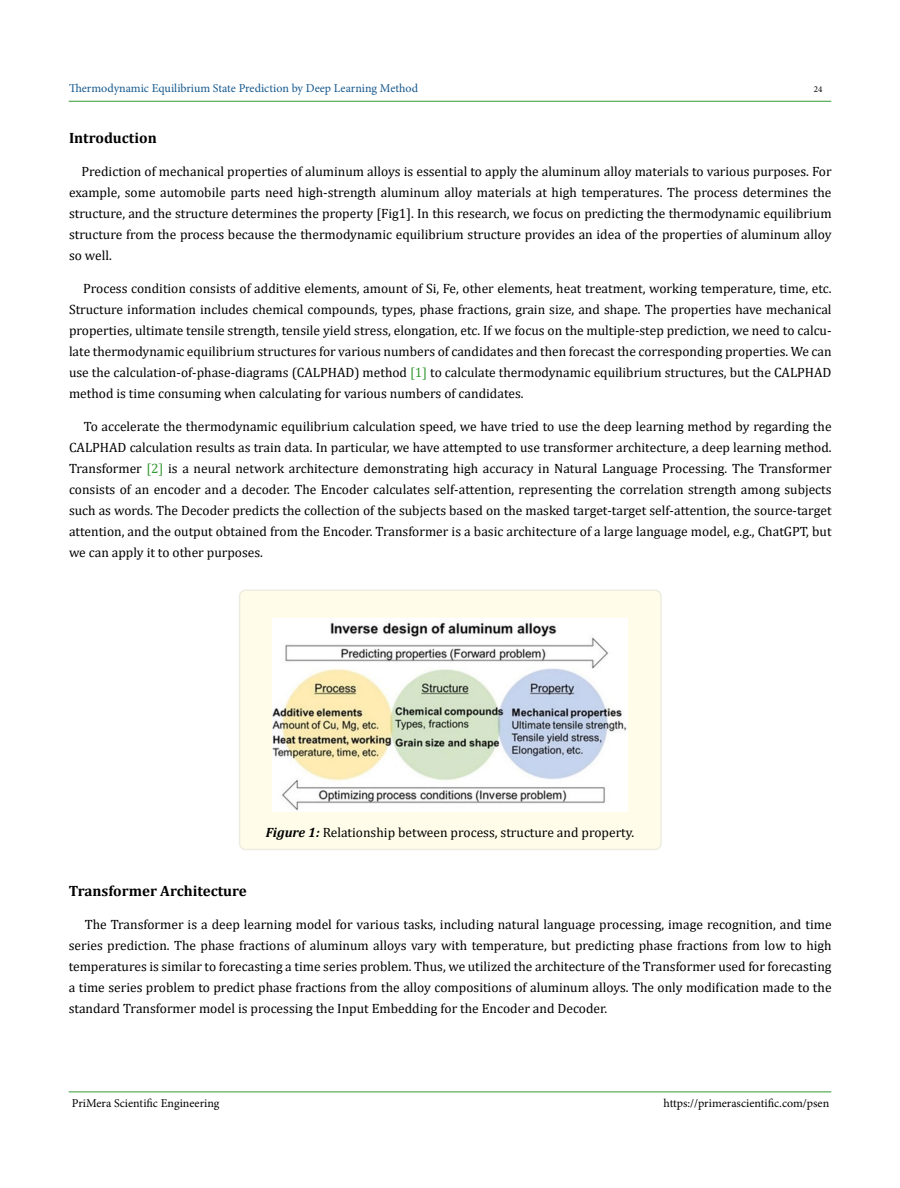
<style>
.page{position:relative;width:900px;height:1188px;background:#fff}
.page>*{position:absolute;margin:0;border:0;box-sizing:border-box;transform-origin:0 0}
.t1{font:700 15px "Cambria";color:#000}
.t2{font:13.5px/21px "Cambria";color:#000;text-align:justify}
.t3{font:12px "Minion Pro";color:#000}
.t4{font:12px "Minion Pro";color:#15588c}
.t5{font:9px "Minion Pro";color:#000}
.s1{color:#393}
.s2{font-weight:700;font-style:italic}
</style>
<div class="page">
<hr style="left:69px;top:1092px;width:762px;height:1px;background:#393">
<hr style="left:69px;top:101px;width:762px;height:1px;background:#393">
<div style="left:240px;top:590px;width:421px;height:259px;background:#fffde9;border-radius:6px"></div>
<div style="left:239px;top:590px;width:423px;height:260px;border:2px solid #eeece1;border-radius:6px"></div>
<img style="left:273px;top:619px;width:354px;height:193px">
<p class="t4" style="left:69px;top:80px;width:351px">Thermodynamic Equilibrium State Prediction by Deep Learning Method</p>
<p class="t5" style="left:814px;top:83px;width:10px">24</p>
<p class="t1" style="left:69px;top:128px;width:89px">Introduction</p>
<p class="t2" style="left:69px;top:161px;width:764px;text-indent:13px">Prediction of mechanical properties of aluminum alloys is essential to apply the aluminum alloy materials to various purposes. For example, some automobile parts need high-strength aluminum alloy materials at high temperatures. The process determines the structure, and the structure determines the property [Fig1]. In this research, we focus on predicting the thermodynamic equilibrium structure from the process because the thermodynamic equilibrium structure provides an idea of the properties of aluminum alloy so well.</p>
<p class="t2" style="left:69px;top:278px;width:764px;text-indent:14px">Process condition consists of additive elements, amount of Si, Fe, other elements, heat treatment, working temperature, time, etc.<br>Structure information includes chemical compounds, types, phase fractions, grain size, and shape. The properties have mechanical properties, ultimate tensile strength, tensile yield stress, elongation, etc. If we focus on the multiple-step prediction, we need to calcu&shy;late thermodynamic equilibrium structures for various numbers of candidates and then forecast the corresponding properties. We can use the calculation-of-phase-diagrams (CALPHAD) method <span class="s1">[1]</span> to calculate thermodynamic equilibrium structures, but the CALPHAD method is time consuming when calculating for various numbers of candidates.</p>
<p class="t2" style="left:69px;top:416px;width:764px;text-indent:15px">To accelerate the thermodynamic equilibrium calculation speed, we have tried to use the deep learning method by regarding the CALPHAD calculation results as train data. In particular, we have attempted to use transformer architecture, a deep learning method.<br>Transformer <span class="s1">[2]</span> is a neural network architecture demonstrating high accuracy in Natural Language Processing. The Transformer consists of an encoder and a decoder. The Encoder calculates self-attention, representing the correlation strength among subjects such as words. The Decoder predicts the collection of the subjects based on the masked target-target self-attention, the source-target attention, and the output obtained from the Encoder. Transformer is a basic architecture of a large language model, e.g., ChatGPT, but we can apply it to other purposes.</p>
<p class="t2" style="left:266px;top:821px;width:370px"><span class="s2">Figure 1:</span> Relationship between process, structure and property.</p>
<p class="t1" style="left:69px;top:880px;width:180px">Transformer Architecture</p>
<p class="t2" style="left:69px;top:914px;width:764px;text-indent:16px">The Transformer is a deep learning model for various tasks, including natural language processing, image recognition, and time series prediction. The phase fractions of aluminum alloys vary with temperature, but predicting phase fractions from low to high temperatures is similar to forecasting a time series problem. Thus, we utilized the architecture of the Transformer used for forecasting a time series problem to predict phase fractions from the alloy compositions of aluminum alloys. The only modification made to the standard Transformer model is processing the Input Embedding for the Encoder and Decoder.</p>
<p class="t3" style="left:72px;top:1095px;width:149px">PriMera Scientific Engineering</p>
<p class="t3" style="left:664px;top:1095px;width:167px">https://primerascientific.com/psen</p>
</div>
